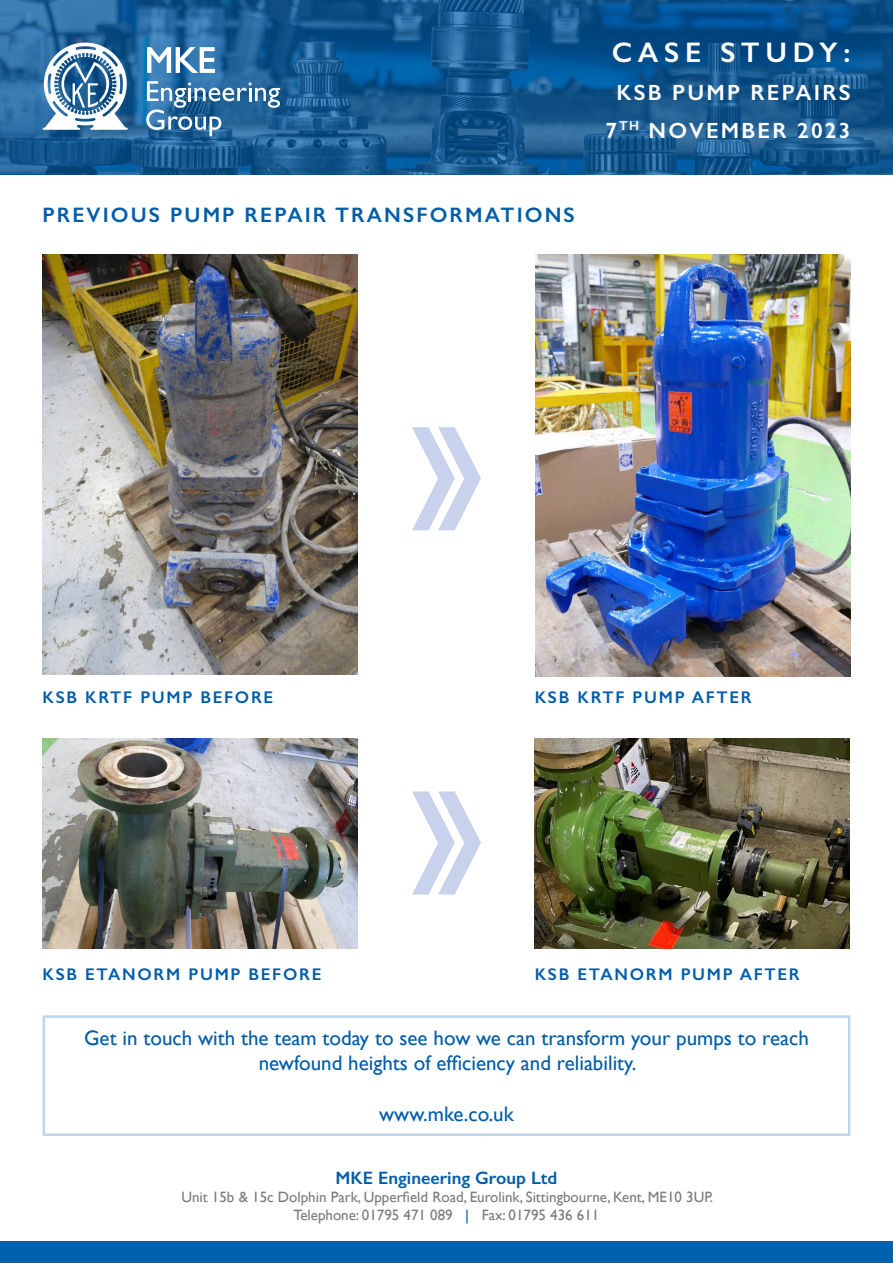
<style>
.page{position:relative;width:893px;height:1263px;background:#fff}
.page>*{position:absolute;margin:0;border:0;box-sizing:border-box;transform-origin:0 0}
.t1{font:600 28.35px "Gill Sans";letter-spacing:.2em;color:#fff}
.t2{font:600 22.05px/37.8px "Gill Sans";letter-spacing:.1em;color:#fff;text-align:center}
.t3{font:21px/25.2px "Gill Sans";color:#005da9;text-align:center}
.t4{font:600 21px "Gill Sans";letter-spacing:.1em;color:#005da9}
.t5{font:600 18px "Gill Sans";color:#005da9}
.t6{font:600 16.95px "Gill Sans";letter-spacing:.1em;color:#005da9}
.t7{font:15px/18px "Gill Sans";color:#7c7b7b;text-align:center}
.s1{color:#005da9}
</style>
<div class="page">
<svg style="left:0;top:0;width:893px;height:174px;background:#155991"></svg>
<svg style="left:147px;top:47px;width:68px;height:26px"></svg>
<svg style="left:146px;top:81px;width:134px;height:55px;background:#4d81ad"></svg>
<svg style="left:43px;top:43px;width:85px;height:87px"></svg>
<div style="left:0;top:1242px;width:893px;height:21px;background:#0061ad"></div>
<img style="left:43px;top:255px;width:314px;height:420px">
<img style="left:535px;top:255px;width:315px;height:421px">
<svg style="left:412px;top:427px;width:69px;height:103px"></svg>
<img style="left:43px;top:738px;width:314px;height:210px">
<img style="left:535px;top:738px;width:315px;height:211px">
<svg style="left:412px;top:791px;width:69px;height:103px"></svg>
<div style="left:43px;top:1015px;width:807px;height:121px;border:3px solid #bfd6ea"></div>
<p class="t4" style="left:43px;top:202px;width:534px">PREVIOUS PUMP REPAIR TRANSFORMATIONS</p>
<h1 class="t1" style="left:612px;top:35px;width:240px">CASE STUDY:</h1>
<p class="t2" style="left:605px;top:73px;width:247px">KSB PUMP REPAIRS<br>7<sup>TH</sup> NOVEMBER 2023</p>
<p class="t6" style="left:43px;top:687px;width:232px">KSB KRTF PUMP BEFORE</p>
<p class="t6" style="left:535px;top:687px;width:218px">KSB KRTF PUMP AFTER</p>
<p class="t6" style="left:43px;top:964px;width:280px">KSB ETANORM PUMP BEFORE</p>
<p class="t6" style="left:535px;top:964px;width:267px">KSB ETANORM PUMP AFTER</p>
<p class="t3" style="left:84px;top:1025px;width:726px">Get in touch with the team today to see how we can transform your pumps to reach newfound heights of efficiency and reliability.</p>
<p class="t3" style="left:379px;top:1101px;width:136px">www.mke.co.uk</p>
<p class="t5" style="left:335px;top:1167px;width:223px">MKE Engineering Group Ltd</p>
<p class="t7" style="left:181px;top:1188px;width:533px">Unit 15b &amp; 15c Dolphin Park, Upperfield Road, Eurolink, Sittingbourne, Kent, ME10 3UP.<br>Telephone: 01795 471 089 <span class="s1">|</span> Fax: 01795 436 611</p>
</div>
